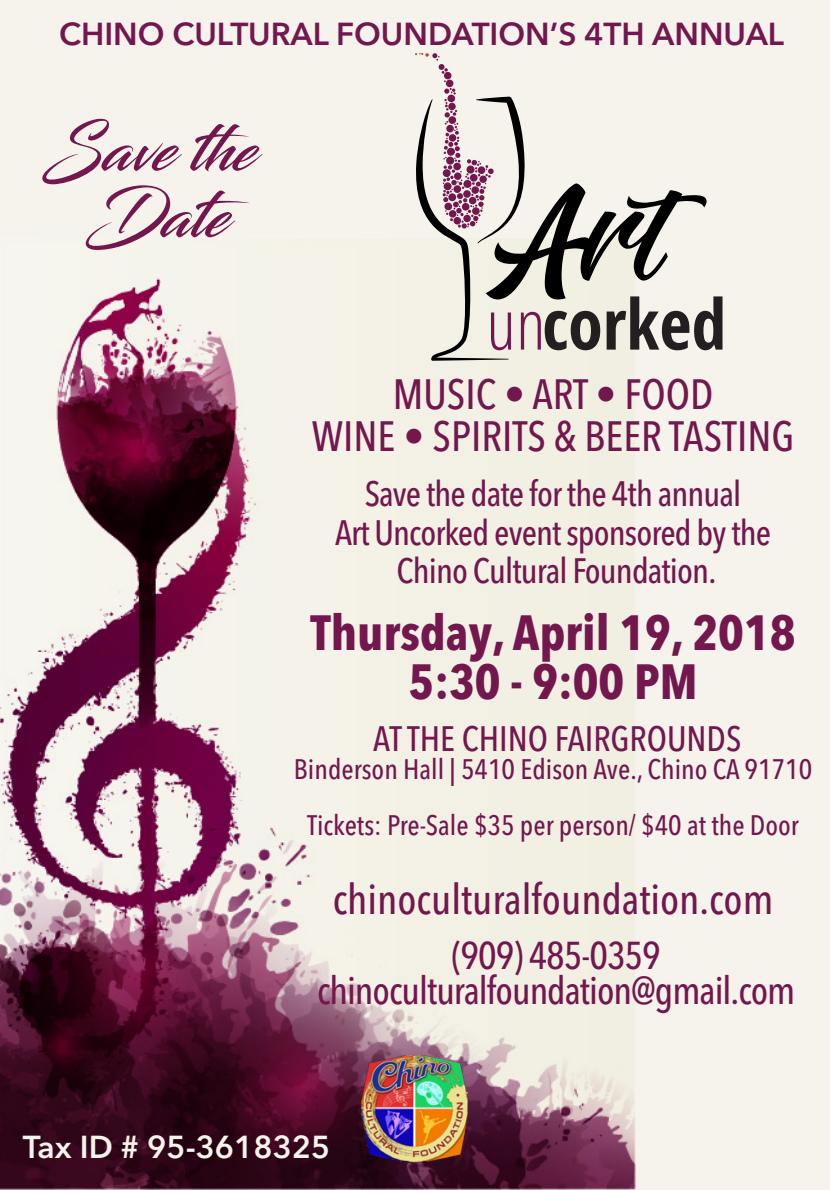
<style>
.page{position:relative;width:830px;height:1190px;background:#fff}
.page>*{position:absolute;margin:0;border:0;box-sizing:border-box;transform-origin:0 0}
.t1{font:133px "Kadisoka Script";color:#000}
.t2{font:700 condensed 70px "Open Sans";color:#231f20}
.t3{font:63px "Blacksword";color:#73174e}
.t4{font:700 condensed 49px "Avenir Next LT Pro";color:#73174e}
.t5{font:500 condensed 42px "Avenir Next LT Pro";color:#73174e}
.t6{font:500 condensed 38.5px "Avenir Next LT Pro";letter-spacing:-.025em;color:#73174e}
.t7{font:500 condensed 35px "Avenir Next LT Pro";letter-spacing:-.025em;color:#73174e}
.t8{font:500 condensed 35px "Avenir Next LT Pro";color:#73174e}
.t9{font:600 31.5px "Avenir Next LT Pro";color:#73174e}
.t10{font:600 31.5px "Avenir Next LT Pro";color:#f5f3eb}
.t11{font:500 condensed 28px "Avenir Next LT Pro";color:#73174e}
.s1{font-weight:300;color:#73174e}
</style>
<div class="page">
<div style="left:0;top:0;width:829px;height:1189px;background:#f5f3eb"></div>
<img style="left:0;top:239px;width:635px;height:950px">
<div style="left:445px;top:80px;width:8px;height:7px;background:#73174e;border-radius:50%"></div>
<div style="left:444px;top:72px;width:7px;height:7px;background:#73174e;border-radius:50%"></div>
<svg style="left:415px;top:53px;width:32px;height:21px"></svg>
<svg style="left:412px;top:88px;width:115px;height:273px"></svg>
<img style="left:360px;top:1053px;width:110px;height:110px">
<p class="t9" style="left:59px;top:15px;width:726px">CHINO CULTURAL FOUNDATION’S 4TH ANNUAL</p>
<p class="t3" style="left:42px;top:112px;width:214px">Save the</p>
<p class="t3" style="left:86px;top:178px;width:166px">Date</p>
<h1 class="t1" style="left:485px;top:179px;width:173px">Art</h1>
<h2 class="t2" style="left:486px;top:275px;width:241px"><span class="s1">un</span>corked</h2>
<p class="t5" style="left:392px;top:369px;width:322px">MUSIC • ART • FOOD</p>
<p class="t5" style="left:312px;top:411px;width:483px">WINE • SPIRITS &amp; BEER TASTING</p>
<p class="t7" style="left:364px;top:473px;width:378px">Save the date for the 4th annual</p>
<p class="t7" style="left:335px;top:511px;width:437px">Art Uncorked event sponsored by the</p>
<p class="t7" style="left:396px;top:550px;width:321px">Chino Cultural Foundation.</p>
<p class="t4" style="left:310px;top:603px;width:486px">Thursday, April 19, 2018</p>
<p class="t4" style="left:408px;top:652px;width:290px">5:30 - 9:00 PM</p>
<p class="t8" style="left:373px;top:717px;width:369px">AT THE CHINO FAIRGROUNDS</p>
<p class="t11" style="left:294px;top:752px;width:519px">Binderson Hall | 5410 Edison Ave., Chino CA 91710</p>
<p class="t11" style="left:307px;top:808px;width:493px">Tickets: Pre-Sale $35 per person/ $40 at the Door</p>
<p class="t5" style="left:332px;top:873px;width:442px">chinoculturalfoundation.com</p>
<p class="t6" style="left:451px;top:932px;width:210px">(909) 485-0359</p>
<p class="t6" style="left:317px;top:967px;width:479px">chinoculturalfoundation@gmail.com</p>
<p class="t10" style="left:23px;top:1128px;width:309px">Tax ID # 95-3618325</p>
</div>
